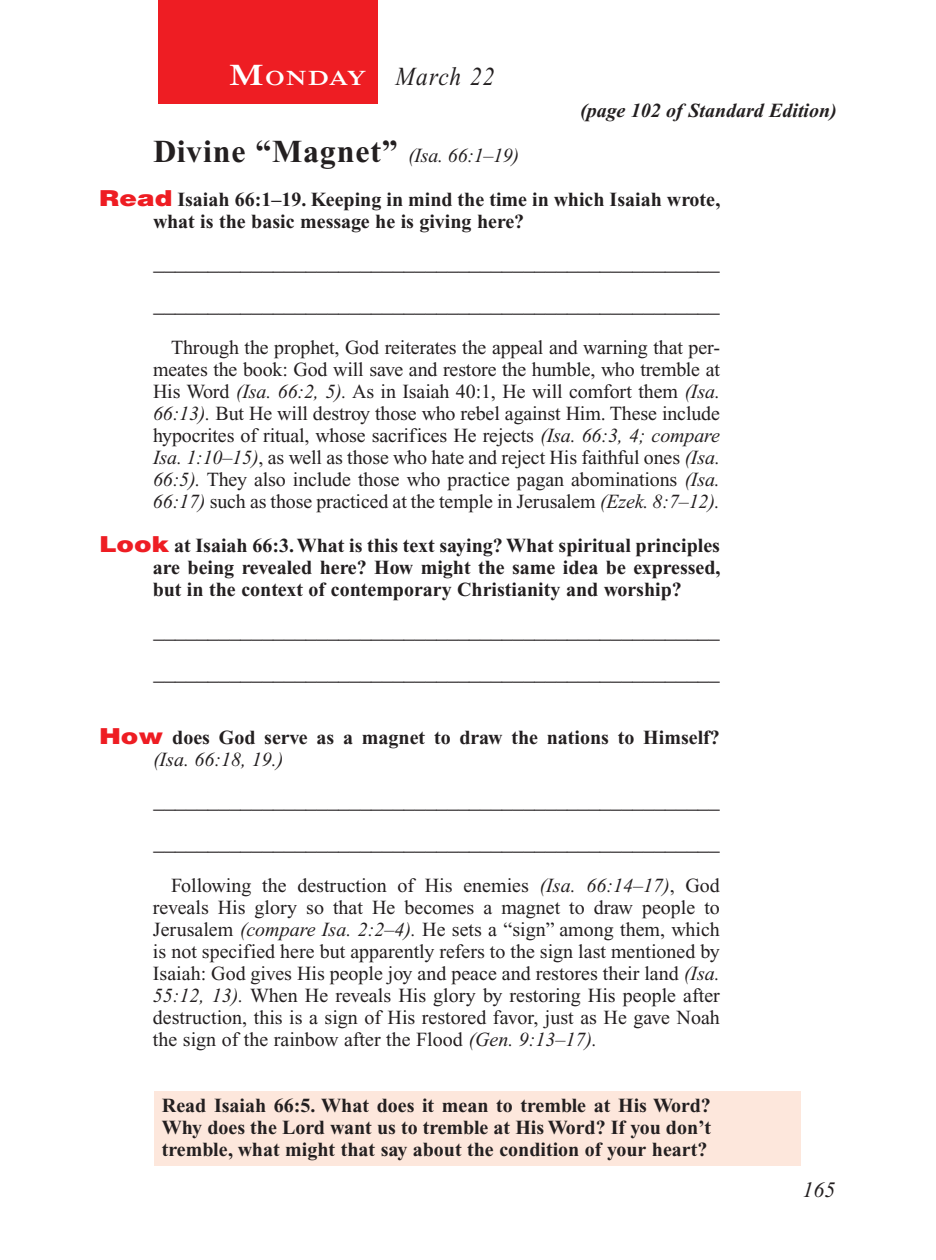
<style>
.page{position:relative;width:936px;height:1260px;background:#fff}
.page>*{position:absolute;margin:0;border:0;box-sizing:border-box;transform-origin:0 0}
.Head{font:700 32px "Times New Roman PS Std";letter-spacing:.025em;color:#231f20}
.Lesson_Dates{font:italic 26px "Times New Roman PS Std";letter-spacing:.05em;color:#231f20;scale:.9 1}
.Blank_Lines{font:22px "Times New Roman PS Std";color:#231f20}
.PageNumbers{font:italic 22px "Times New Roman PS Std";color:#231f20}
.Daily_Header{font:600 21px "Times NRMT Std";letter-spacing:.045em;color:#fff;scale:1.1 1}
.Body{font:20px/22px "Times New Roman PS Std";color:#231f20;text-align:justify}
.Question{font:700 20px/22px "Times New Roman PS Std";color:#231f20;text-align:justify}
.x-screened_box-text{font:700 20px/22px "Times New Roman PS Std";color:#231f20;text-align:justify}
.Question_NO_SB{font:700 20px/22px "Times New Roman PS Std";color:#231f20}
.Page_from_SE{font:italic 700 20px "Times New Roman PS Std";color:#231f20}
.s1{font-size:30px}
.s2{font-weight:400;font-style:italic;font-size:20px}
.s3{font-family:"Helvetica LT Std";font-weight:900;font-size:22px;color:#ee1d23}
.s4{font-style:italic}
.s5{font-weight:400;font-style:italic}
</style>
<div class="page">
<div style="left:158px;top:0;width:220px;height:103px;background:#ee1d23"></div>
<div style="left:155px;top:1091px;width:646px;height:75px;background:#fde7dc"></div>
<p class="Daily_Header" style="left:229px;top:65px;width:127px"><span class="s1">M</span>ONDAY</p>
<p class="Lesson_Dates" style="left:396px;top:62px;width:112px">March 22</p>
<p class="Page_from_SE" style="left:580px;top:100px;width:258px">(page 102 of Standard Edition)</p>
<p class="Head" style="left:153px;top:134px;width:368px">Divine “Magnet” <span class="s2">(Isa. 66:1–19)</span></p>
<p class="Question_NO_SB" style="left:153px;top:188px;width:569px;text-indent:-54px"><span class="s3">Read</span> Isaiah 66:1–19. Keeping in mind the time in which Isaiah wrote, what is the basic message he is giving here?</p>
<p class="Blank_Lines" style="left:153px;top:251px;width:568px">____________________________________________________</p>
<p class="Blank_Lines" style="left:153px;top:293px;width:568px">____________________________________________________</p>
<p class="Body" style="left:153px;top:336px;width:569px;text-indent:18px">Through the prophet, God reiterates the appeal and warning that per&shy;meates the book: God will save and restore the humble, who tremble at His Word <span class="s4">(Isa. 66:2, 5).</span> As in Isaiah 40:1, He will comfort them <span class="s4">(Isa.<br>66:13).</span> But He will destroy those who rebel against Him. These include hypocrites of ritual, whose sacrifices He rejects <span class="s4">(Isa. 66:3, 4; compare Isa. 1:10–15)</span>, as well as those who hate and reject His faithful ones <span class="s4">(Isa.<br>66:5).</span> They also include those who practice pagan abominations <span class="s4">(Isa.<br>66:17)</span> such as those practiced at the temple in Jerusalem <span class="s4">(Ezek. 8:7–12).</span></p>
<p class="Question" style="left:153px;top:534px;width:569px;text-indent:-54px"><span class="s3">Look</span> at Isaiah 66:3. What is this text saying? What spiritual principles are being revealed here? How might the same idea be expressed, but in the context of contemporary Christianity and worship?</p>
<p class="Blank_Lines" style="left:153px;top:619px;width:568px">____________________________________________________</p>
<p class="Blank_Lines" style="left:153px;top:661px;width:568px">____________________________________________________</p>
<p class="Question" style="left:153px;top:726px;width:568px;text-indent:-54px"><span class="s3">How</span> does God serve as a magnet to draw the nations to Himself? <span class="s5">(Isa. 66:18, 19.)</span></p>
<p class="Blank_Lines" style="left:153px;top:789px;width:568px">____________________________________________________</p>
<p class="Blank_Lines" style="left:153px;top:831px;width:568px">____________________________________________________</p>
<p class="Body" style="left:153px;top:874px;width:569px;text-indent:18px">Following the destruction of His enemies <span class="s4">(Isa. 66:14–17)</span>, God reveals His glory so that He becomes a magnet to draw people to Jerusalem <span class="s4">(compare Isa. 2:2–4).</span> He sets a “sign” among them, which is not specified here but apparently refers to the sign last mentioned by Isaiah: God gives His people joy and peace and restores their land <span class="s4">(Isa.<br>55:12, 13).</span> When He reveals His glory by restoring His people after destruction, this is a sign of His restored favor, just as He gave Noah the sign of the rainbow after the Flood <span class="s4">(Gen. 9:13–17).</span></p>
<p class="x-screened_box-text" style="left:162px;top:1094px;width:551px">Read Isaiah 66:5. What does it mean to tremble at His Word?<br>Why does the Lord want us to tremble at His Word? If you don’t tremble, what might that say about the condition of your heart?</p>
<p class="PageNumbers" style="left:802px;top:1178px;width:34px">165</p>
</div>
